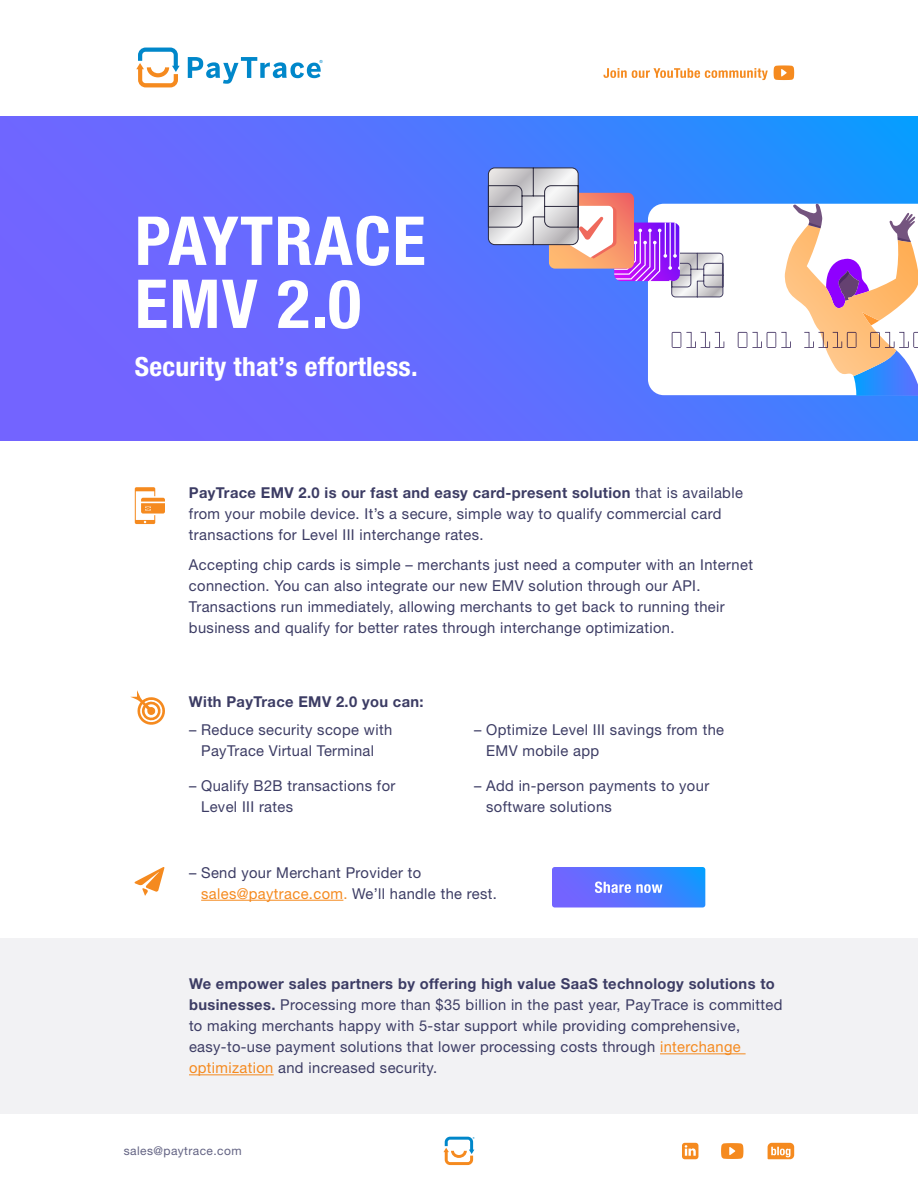
<style>
.page{position:relative;width:918px;height:1188px;background:#fff}
.page>*{position:absolute;margin:0;border:0;box-sizing:border-box;transform-origin:0 0}
.t1{font:700 condensed 67.65px/63px "Helvetica Neue LT Pro";letter-spacing:.02em;color:#fff}
.t2{font:700 condensed 26.4px "Helvetica Neue LT Pro";letter-spacing:.01em;color:#fff;scale:1.04 1}
.t3{font:15px/21px "Helvetica Neue LT Pro";letter-spacing:.025em;color:#3c3c64}
.t4{font:700 15px "Helvetica Neue LT Std";letter-spacing:.025em;color:#3c3c64}
.t5{font:12px "Helvetica Neue LT Pro";letter-spacing:.035em;color:#636383}
.s1{font-weight:700}
.s2{color:#f58a1f}
</style>
<div class="page">
<svg style="left:0;top:116px;width:918px;height:324px;background:#5e6eff"></svg>
<div style="left:0;top:938px;width:918px;height:176px;background:#f2f2f4"></div>
<svg style="left:603px;top:68px;width:165px;height:12px"></svg>
<svg style="left:774px;top:65px;width:20px;height:15px"></svg>
<svg style="left:136px;top:48px;width:44px;height:39px"></svg>
<svg style="left:188px;top:57px;width:135px;height:27px"></svg>
<svg style="left:487px;top:167px;width:431px;height:229px"></svg>
<svg style="left:130px;top:690px;width:35px;height:35px"></svg>
<svg style="left:135px;top:867px;width:29px;height:29px"></svg>
<svg style="left:552px;top:867px;width:153px;height:41px;background:#5880ff"></svg>
<svg style="left:135px;top:487px;width:30px;height:37px"></svg>
<svg style="left:443px;top:1137px;width:32px;height:28px"></svg>
<svg style="left:682px;top:1143px;width:16px;height:16px"></svg>
<svg style="left:721px;top:1143px;width:22px;height:16px"></svg>
<svg style="left:768px;top:1143px;width:26px;height:16px"></svg>
<hr style="left:201px;top:900px;width:142px;height:1px;background:#f58a1f">
<hr style="left:660px;top:1053px;width:86px;height:1px;background:#f58a1f">
<hr style="left:189px;top:1074px;width:85px;height:1px;background:#f58a1f">
<h1 class="t1" style="left:135px;top:210px;width:292px">PAYTRACE<br>EMV 2.0</h1>
<h2 class="t2" style="left:135px;top:350px;width:273px">Security that’s effortless.</h2>
<p class="t3" style="left:189px;top:482px;width:555px"><span class="s1">PayTrace EMV 2.0 is our fast and easy card-present solution</span> that is available from your mobile device. It’s a secure, simple way to qualify commercial card transactions for Level III interchange rates.</p>
<p class="t3" style="left:189px;top:554px;width:566px">Accepting chip cards is simple – merchants just need a computer with an Internet connection. You can also integrate our new EMV solution through our API.<br>Transactions run immediately, allowing merchants to get back to running their business and qualify for better rates through interchange optimization.</p>
<p class="t4" style="left:189px;top:693px;width:236px">With PayTrace EMV 2.0 you can:</p>
<p class="t3" style="left:189px;top:719px;width:205px;text-align:center">– Reduce security scope with<br>PayTrace Virtual Terminal</p>
<p class="t3" style="left:201px;top:775px;width:196px;text-indent:-12px">– Qualify B2B transactions for<br>Level III rates</p>
<p class="t3" style="left:486px;top:719px;width:239px;text-indent:-12px">– Optimize Level III savings from the<br>EMV mobile app</p>
<p class="t3" style="left:486px;top:775px;width:225px;text-indent:-12px">– Add in-person payments to your software solutions</p>
<p class="t3" style="left:201px;top:862px;width:297px;text-indent:-12px">– Send your Merchant Provider to <span class="s2">sales@paytrace.com.</span> We’ll handle the rest.</p>
<p class="t3" style="left:189px;top:973px;width:595px"><span class="s1">We empower sales partners by offering high value SaaS technology solutions to businesses.</span> Processing more than $35 billion in the past year, PayTrace is committed to making merchants happy with 5-star support while providing comprehensive, easy-to-use payment solutions that lower processing costs through <span class="s2">interchange optimization</span> and increased security.</p>
<p class="t5" style="left:124px;top:1143px;width:119px">sales@paytrace.com</p>
</div>
